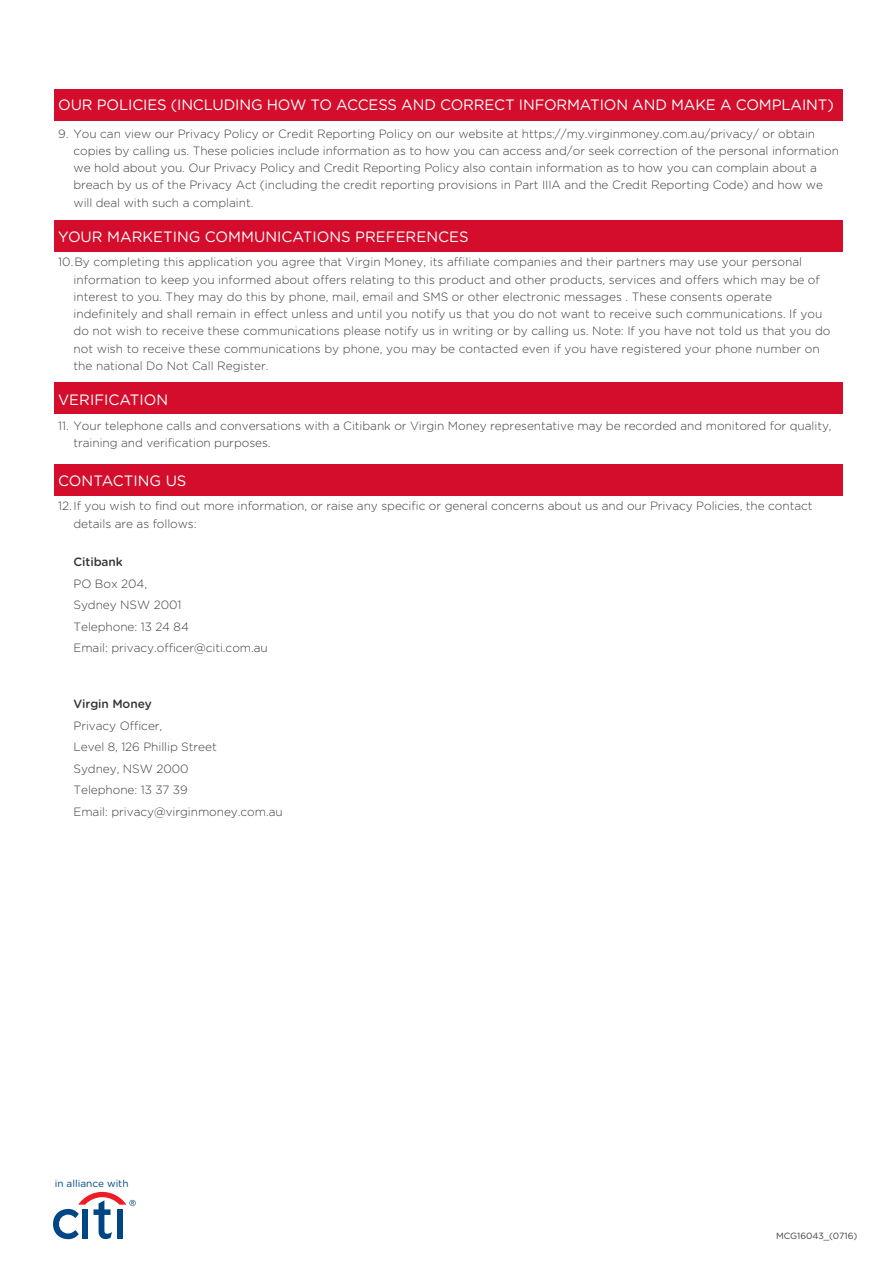
<style>
.page{position:relative;width:893px;height:1263px;background:#fff}
.page>*{position:absolute;margin:0;border:0;box-sizing:border-box;transform-origin:0 0}
.t1{font:15px "Gotham Rounded";letter-spacing:-.01em;color:#fff}
.Heading_1{font:300 12px/17.2px "Gotham Rounded";letter-spacing:-.005em;color:#3e3e3f}
.Heading_1-2{font:500 12px "Gotham Rounded";letter-spacing:-.005em;color:#363536}
.Body{font:10.05px "Gotham Rounded";color:#004785}
.Heading_1-3{font:9px "Gotham Rounded";letter-spacing:-.005em;color:#3e3e3f}
</style>
<div class="page">
<div style="left:54px;top:220px;width:788px;height:31px;background:#d30d2b"></div>
<div style="left:54px;top:464px;width:788px;height:31px;background:#d30d2b"></div>
<div style="left:54px;top:383px;width:788px;height:31px;background:#d30d2b"></div>
<svg style="left:53px;top:1192px;width:83px;height:47px"></svg>
<div style="left:54px;top:89px;width:788px;height:31px;background:#d30d2b"></div>
<p class="t1" style="left:58px;top:95px;width:777px">OUR POLICIES (INCLUDING HOW TO ACCESS AND CORRECT INFORMATION AND MAKE A COMPLAINT)</p>
<p class="Heading_1" style="left:73px;top:124px;width:767px;text-indent:-15px">9. You can view our Privacy Policy or Credit Reporting Policy on our website at https://my.virginmoney.com.au/privacy/ or obtain copies by calling us. These policies include information as to how you can access and/or seek correction of the personal information we hold about you. Our Privacy Policy and Credit Reporting Policy also contain information as to how you can complain about a breach by us of the Privacy Act (including the credit reporting provisions in Part IIIA and the Credit Reporting Code) and how we will deal with such a complaint.</p>
<p class="t1" style="left:58px;top:226px;width:412px">YOUR MARKETING COMMUNICATIONS PREFERENCES</p>
<p class="Heading_1" style="left:73px;top:253px;width:759px;text-indent:-15px">10.By completing this application you agree that Virgin Money, its affiliate companies and their partners may use your personal information to keep you informed about offers relating to this product and other products, services and offers which may be of interest to you. They may do this by phone, mail, email and SMS or other electronic messages . These consents operate indefinitely and shall remain in effect unless and until you notify us that you do not want to receive such communications. If you do not wish to receive these communications please notify us in writing or by calling us. Note: If you have not told us that you do not wish to receive these communications by phone, you may be contacted even if you have registered your phone number on the national Do Not Call Register.</p>
<p class="t1" style="left:58px;top:390px;width:111px">VERIFICATION</p>
<p class="Heading_1" style="left:73px;top:416px;width:760px;text-indent:-15px">11. Your telephone calls and conversations with a Citibank or Virgin Money representative may be recorded and monitored for quality, training and verification purposes.</p>
<p class="t1" style="left:58px;top:470px;width:130px">CONTACTING US</p>
<p class="Heading_1" style="left:73px;top:497px;width:741px;text-indent:-15px">12. If you wish to find out more information, or raise any specific or general concerns about us and our Privacy Policies, the contact details are as follows:</p>
<p class="Heading_1-2" style="left:74px;top:553px;width:51px">Citibank</p>
<p class="Heading_1" style="left:73px;top:574px;width:75px">PO Box 204,</p>
<p class="Heading_1" style="left:73px;top:596px;width:109px">Sydney NSW 2001</p>
<p class="Heading_1" style="left:73px;top:617px;width:117px">Telephone: 13 24 84</p>
<p class="Heading_1" style="left:73px;top:639px;width:196px">Email: privacy.officer@citi.com.au</p>
<p class="Heading_1-2" style="left:74px;top:695px;width:80px">Virgin Money</p>
<p class="Heading_1" style="left:73px;top:716px;width:90px">Privacy Officer,</p>
<p class="Heading_1" style="left:73px;top:738px;width:145px">Level 8, 126 Phillip Street</p>
<p class="Heading_1" style="left:73px;top:759px;width:117px">Sydney, NSW 2000</p>
<p class="Heading_1" style="left:73px;top:781px;width:116px">Telephone: 13 37 39</p>
<p class="Heading_1" style="left:73px;top:802px;width:211px">Email: privacy@virginmoney.com.au</p>
<p class="Body" style="left:55px;top:1176px;width:75px">in alliance with</p>
<p class="Heading_1-3" style="left:776px;top:1229px;width:83px">MCG16043_(0716)</p>
</div>
